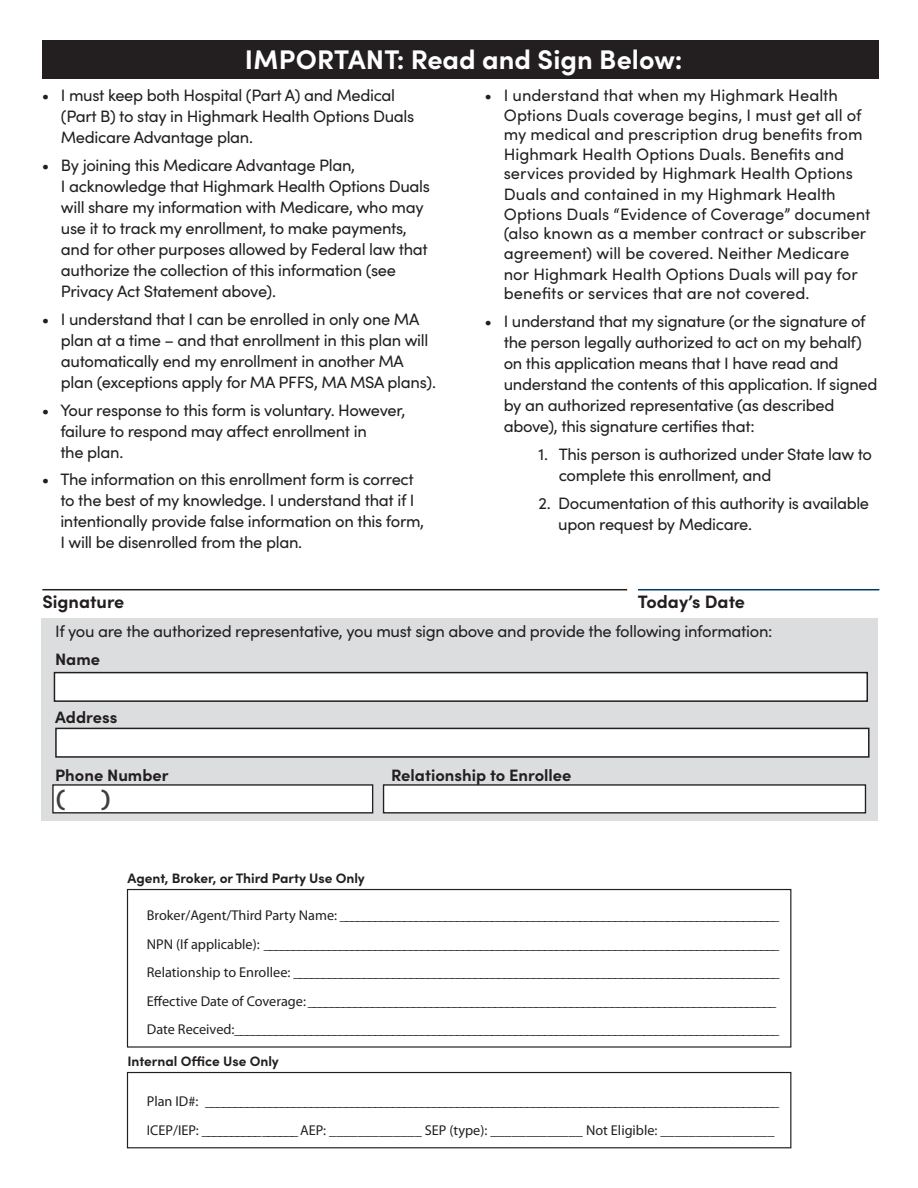
<style>
.page{position:relative;width:918px;height:1188px;background:#fff}
.page>*{position:absolute;margin:0;border:0;box-sizing:border-box;transform-origin:0 0}
.t1{font:700 27px "Sofia Pro";color:#fff}
.t2{font:700 22.95px "Sofia Pro";color:#3e3e3f;scale:1.11 1}
.t3{font:700 18px "Sofia Pro";color:#231f20}
.Default{font:16.5px/21px "Sofia Pro";letter-spacing:-.02em;color:#231f20}
.Default-2{font:16.5px/19.5px "Sofia Pro";color:#231f20}
.t4{font:700 16.5px "Sofia Pro";color:#231f20}
.t5{font:14.25px/28.7px "Myriad Pro";color:#231f20}
.t6{font:700 13.65px "Sofia Pro";color:#231f20}
</style>
<div class="page">
<div style="left:42px;top:40px;width:837px;height:39px;background:#231f20"></div>
<hr style="left:42px;top:589px;width:585px;height:1px;background:#231f20">
<hr style="left:638px;top:589px;width:241px;height:1px;background:#003863">
<div style="left:41px;top:618px;width:837px;height:203px;background:#dcdddf"></div>
<div style="left:54px;top:673px;width:813px;height:28px;background:#fff"></div>
<div style="left:54px;top:672px;width:814px;height:30px;border:2px solid #231f20"></div>
<div style="left:56px;top:728px;width:813px;height:29px;background:#fff"></div>
<div style="left:55px;top:728px;width:815px;height:30px;border:2px solid #231f20"></div>
<div style="left:384px;top:785px;width:481px;height:28px;background:#fff"></div>
<div style="left:383px;top:784px;width:483px;height:29px;border:1px solid #231f20"></div>
<div style="left:53px;top:785px;width:320px;height:28px;background:#fff"></div>
<div style="left:52px;top:784px;width:321px;height:29px;border:1px solid #231f20"></div>
<div style="left:127px;top:889px;width:664px;height:159px;border:1px solid #231f20"></div>
<div style="left:127px;top:1072px;width:664px;height:76px;border:1px solid #231f20"></div>
<p class="t1" style="left:245px;top:39px;width:439px">IMPORTANT: Read and Sign Below:</p>
<p class="Default" style="left:61px;top:84px;width:355px;text-indent:-19px">• I must keep both Hospital (Part A) and Medical (Part B) to stay in Highmark Health Options Duals<br>Medicare Advantage plan.</p>
<p class="Default" style="left:61px;top:154px;width:371px;text-indent:-19px">• By joining this Medicare Advantage Plan,<br>I acknowledge that Highmark Health Options Duals will share my information with Medicare, who may use it to track my enrollment, to make payments, and for other purposes allowed by Federal law that authorize the collection of this information (see Privacy Act Statement above).</p>
<p class="Default" style="left:61px;top:308px;width:377px;text-indent:-19px">• I understand that I can be enrolled in only one MA plan at a time – and that enrollment in this plan will automatically end my enrollment in another MA plan (exceptions apply for MA PFFS, MA MSA plans).</p>
<p class="Default" style="left:60px;top:398px;width:347px;text-indent:-19px">• Your response to this form is voluntary. However, failure to respond may affect enrollment in<br>the plan.</p>
<p class="Default" style="left:60px;top:468px;width:365px;text-indent:-19px">• The information on this enrollment form is correct to the best of my knowledge. I understand that if I intentionally provide false information on this form, I will be disenrolled from the plan.</p>
<p class="Default-2" style="left:504px;top:85px;width:360px;text-indent:-19px">• I understand that when my Highmark Health Options Duals coverage begins, I must get all of my medical and prescription drug benefits from Highmark Health Options Duals. Benefits and services provided by Highmark Health Options</p>
<p class="Default-2" style="left:504px;top:184px;width:368px">Duals and contained in my Highmark Health Options Duals “Evidence of Coverage” document (also known as a member contract or subscriber agreement) will be covered. Neither Medicare</p>
<p class="Default-2" style="left:504px;top:263px;width:356px">nor Highmark Health Options Duals will pay for benefits or services that are not covered.</p>
<p class="Default" style="left:504px;top:310px;width:375px;text-indent:-19px">• I understand that my signature (or the signature of the person legally authorized to act on my behalf) on this application means that I have read and understand the contents of this application. If signed by an authorized representative (as described above), this signature certifies that:</p>
<p class="Default" style="left:559px;top:443px;width:315px;text-indent:-20px">1. This person is authorized under State law to complete this enrollment, and</p>
<p class="Default" style="left:558px;top:491px;width:313px;text-indent:-20px">2. Documentation of this authority is available upon request by Medicare.</p>
<p class="t3" style="left:42px;top:588px;width:83px">Signature</p>
<p class="t3" style="left:638px;top:588px;width:109px">Today’s Date</p>
<p class="Default" style="left:55px;top:620px;width:719px">If you are the authorized representative, you must sign above and provide the following information:</p>
<p class="t4" style="left:55px;top:647px;width:46px">Name</p>
<p class="t4" style="left:55px;top:704px;width:64px">Address</p>
<p class="t4" style="left:55px;top:762px;width:115px">Phone Number</p>
<p class="t4" style="left:391px;top:762px;width:182px">Relationship to Enrollee</p>
<p class="t2" style="left:56px;top:781px;width:10px">(</p>
<p class="t2" style="left:101px;top:781px;width:10px">)</p>
<p class="t6" style="left:127px;top:868px;width:239px">Agent, Broker, or Third Party Use Only</p>
<p class="t5" style="left:147px;top:901px;width:634px">Broker/Agent/Third Party Name: ___________________________________________________________________________</p>
<p class="t5" style="left:147px;top:929px;width:634px">NPN (If applicable): ________________________________________________________________________________________<br>Relationship to Enrollee: ___________________________________________________________________________________</p>
<p class="t5" style="left:147px;top:986px;width:631px">Effective Date of Coverage: ________________________________________________________________________________</p>
<p class="t5" style="left:147px;top:1015px;width:634px">Date Received:_____________________________________________________________________________________________</p>
<p class="t6" style="left:127px;top:1051px;width:153px">Internal Office Use Only</p>
<p class="t5" style="left:147px;top:1087px;width:634px">Plan ID#: __________________________________________________________________________________________________</p>
<p class="t5" style="left:147px;top:1115px;width:629px">ICEP/IEP: __________ ______ AEP: _____________ SEP (type): _____________ Not Eligible: ________________</p>
</div>
